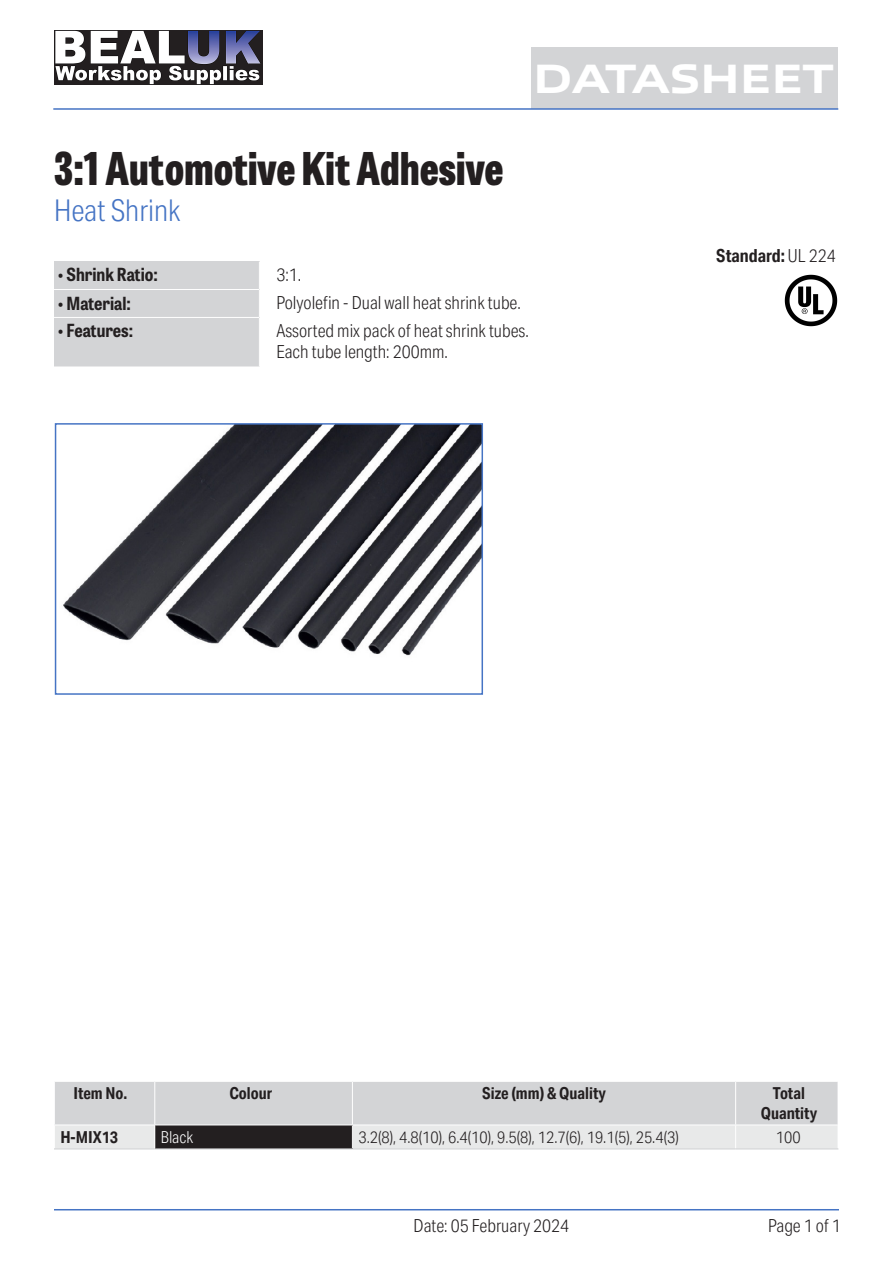
<style>
.page{position:relative;width:893px;height:1263px;background:#fff}
.page>*{position:absolute;margin:0;border:0;box-sizing:border-box;transform-origin:0 0}
.t1{font:800 45px "Tablet Gothic Condensed";color:#231f20}
.t2{font:800 41.4px "Allumi Std Extended";letter-spacing:-.02em;color:#fff}
.t3{font:300 30px "Aktiv Grotesk Cd";color:#4574c4}
.t4{font:300 18px/27.9px "Aktiv Grotesk Cd";color:#231f20}
.t5{font:700 semi-condensed 18px "Tablet Gothic";color:#231f20}
.t6{font:700 18px "Aktiv Grotesk Cd";color:#231f20}
.t7{font:300 16.5px "Aktiv Grotesk Cd";color:#231f20}
.t8{font:700 16.5px/19.8px "Aktiv Grotesk Cd";color:#231f20;text-align:center}
.t9{font:300 16.5px "Aktiv Grotesk Cd";color:#fff}
.s1{font-family:"Aktiv Grotesk Cd";font-weight:300;font-stretch:normal}
.s2{font-weight:300}
</style>
<div class="page">
<div style="left:54px;top:261px;width:205px;height:106px;background:#d3d4d6"></div>
<hr style="left:54px;top:289px;width:205px;height:1px;background:#fff">
<hr style="left:54px;top:317px;width:205px;height:1px;background:#fff">
<img style="left:63px;top:426px;width:417px;height:230px">
<div style="left:55px;top:423px;width:428px;height:272px;border:2px solid #4574c4"></div>
<div style="left:54px;top:1081px;width:100px;height:44px;background:#d3d4d6"></div>
<div style="left:154px;top:1081px;width:198px;height:44px;background:#d3d4d6"></div>
<div style="left:352px;top:1081px;width:384px;height:44px;background:#d3d4d6"></div>
<div style="left:736px;top:1081px;width:102px;height:44px;background:#d3d4d6"></div>
<div style="left:54px;top:1125px;width:101px;height:24px;background:#e8e9e9"></div>
<div style="left:352px;top:1125px;width:384px;height:24px;background:#e8e9e9"></div>
<div style="left:736px;top:1125px;width:102px;height:24px;background:#e8e9e9"></div>
<div style="left:155px;top:1125px;width:197px;height:24px;background:#231f20"></div>
<hr style="left:54px;top:1081px;width:101px;height:1px;background:#fff">
<hr style="left:54px;top:1082px;width:1px;height:42px;background:#fff">
<hr style="left:155px;top:1081px;width:197px;height:1px;background:#fff">
<hr style="left:154px;top:1082px;width:1px;height:42px;background:#fff">
<hr style="left:352px;top:1081px;width:384px;height:1px;background:#fff">
<hr style="left:352px;top:1082px;width:1px;height:42px;background:#fff">
<hr style="left:736px;top:1081px;width:102px;height:1px;background:#fff">
<hr style="left:735px;top:1082px;width:1px;height:42px;background:#fff">
<hr style="left:54px;top:1124px;width:101px;height:1px;background:#fff">
<svg style="left:54px;top:1125px;width:1px;height:23px"></svg>
<hr style="left:155px;top:1124px;width:197px;height:1px;background:#fff">
<svg style="left:154px;top:1125px;width:1px;height:23px"></svg>
<hr style="left:352px;top:1124px;width:384px;height:1px;background:#fff">
<hr style="left:736px;top:1124px;width:102px;height:1px;background:#fff">
<svg style="left:735px;top:1125px;width:1px;height:23px"></svg>
<hr style="left:54px;top:1148px;width:101px;height:1px;background:#d3d4d6">
<hr style="left:155px;top:1148px;width:197px;height:1px;background:#d3d4d6">
<hr style="left:352px;top:1148px;width:384px;height:1px;background:#d3d4d6">
<hr style="left:736px;top:1148px;width:102px;height:1px;background:#d3d4d6">
<div style="left:531px;top:48px;width:304px;height:61px;background:#d3d4d6"></div>
<hr style="left:53px;top:108px;width:785px;height:2px;background:#4574c4">
<img style="left:54px;top:31px;width:209px;height:54px">
<hr style="left:54px;top:1209px;width:785px;height:1px;background:#4574c4">
<img style="left:784px;top:274px;width:54px;height:53px">
<h2 class="t2" style="left:533px;top:56px;width:303px">DATASHEET</h2>
<h2 class="t2" style="left:551px;top:56px;width:307px">DATASHEET</h2>
<h1 class="t1" style="left:54px;top:134px;width:451px">3:1 Automotive Kit Adhesive</h1>
<h3 class="t3" style="left:54px;top:193px;width:128px">Heat Shrink</h3>
<p class="t5" style="left:58px;top:262px;width:101px"><span class="s1">•</span> Shrink Ratio:</p>
<p class="t5" style="left:58px;top:290px;width:74px"><span class="s1">•</span> Material:</p>
<p class="t5" style="left:58px;top:318px;width:76px"><span class="s1">•</span> Features:</p>
<p class="t4" style="left:276px;top:261px;width:254px">3:1.<br>Polyolefin - Dual wall heat shrink tube.<br>Assorted mix pack of heat shrink tubes.</p>
<p class="t4" style="left:276px;top:338px;width:173px">Each tube length: 200mm.</p>
<p class="t6" style="left:716px;top:245px;width:121px">Standard: <span class="s2">UL 224</span></p>
<p class="t8" style="left:74px;top:1084px;width:55px">Item No.</p>
<p class="t8" style="left:230px;top:1084px;width:44px">Colour</p>
<p class="t8" style="left:482px;top:1084px;width:125px">Size (mm) &amp; Quality</p>
<p class="t8" style="left:761px;top:1084px;width:58px">Total<br>Quantity</p>
<p class="t8" style="left:60px;top:1127px;width:59px">H-MIX13</p>
<p class="t9" style="left:161px;top:1127px;width:34px">Black</p>
<p class="t7" style="left:358px;top:1127px;width:322px">3.2(8), 4.8(10), 6.4(10), 9.5(8), 12.7(6), 19.1(5), 25.4(3)</p>
<p class="t7" style="left:776px;top:1127px;width:26px">100</p>
<p class="t4" style="left:414px;top:1212px;width:157px">Date: 05 February 2024</p>
<p class="t4" style="left:768px;top:1212px;width:74px">Page 1 of 1</p>
</div>
